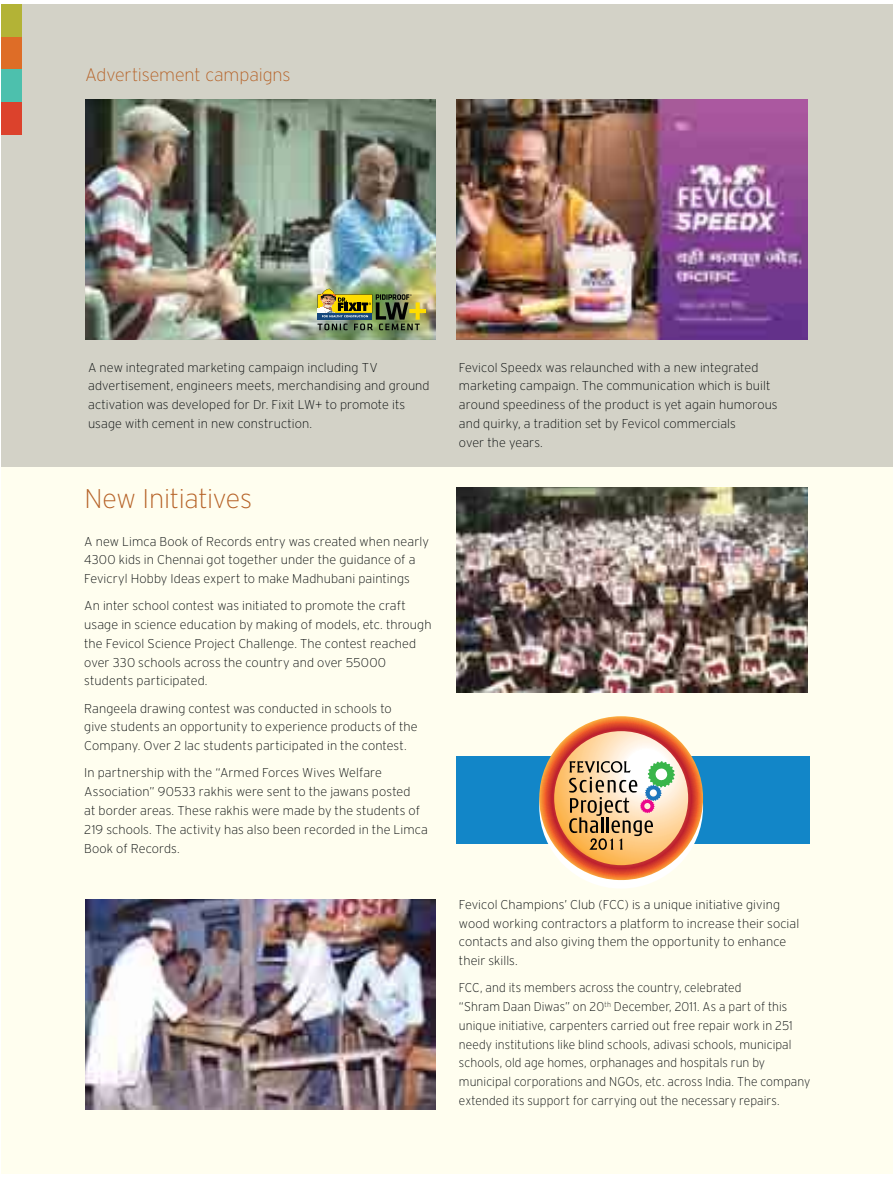
<style>
.page{position:relative;width:893px;height:1177px;background:#fff}
.page>*{position:absolute;margin:0;border:0;box-sizing:border-box;transform-origin:0 0}
.t1{font:200 27px "Interstate";letter-spacing:-.015em;color:#b66227}
.t2{font:200 18px "Interstate";letter-spacing:-.01em;color:#b66227}
.t3{font:200 12.75px/18.8px "Interstate";letter-spacing:.005em;color:#040809}
.t4{font:200 12.75px/18.8px "Interstate";letter-spacing:.005em;color:#040809;scale:.95 1}
</style>
<div class="page">
<div style="left:1px;top:5px;width:891px;height:1168px;background:#fffeef"></div>
<div style="left:1px;top:5px;width:891px;height:462px;background:#d3d2c7"></div>
<img style="left:85px;top:99px;width:351px;height:240px">
<img style="left:457px;top:99px;width:350px;height:240px">
<div style="left:456px;top:756px;width:354px;height:87px;background:#1286c8"></div>
<img style="left:457px;top:488px;width:350px;height:204px">
<img style="left:86px;top:899px;width:350px;height:210px">
<svg style="left:539px;top:716px;width:164px;height:164px"></svg>
<img style="left:317px;top:288px;width:109px;height:42px">
<div style="left:1px;top:5px;width:20px;height:32px;background:#b3b336"></div>
<div style="left:1px;top:102px;width:20px;height:32px;background:#dc422c"></div>
<div style="left:1px;top:37px;width:20px;height:33px;background:#de6d27"></div>
<div style="left:1px;top:70px;width:20px;height:32px;background:#4dc0ad"></div>
<h2 class="t2" style="left:85px;top:68px;width:207px">Advertisement campaigns</h2>
<p class="t3" style="left:88px;top:359px;width:343px">A new integrated marketing campaign including TV advertisement, engineers meets, merchandising and ground activation was developed for Dr. Fixit LW+ to promote its usage with cement in new construction.</p>
<p class="t3" style="left:459px;top:359px;width:320px">Fevicol Speedx was relaunched with a new integrated marketing campaign. The communication which is built around speediness of the product is yet again humorous and quirky, a tradition set by Fevicol commercials<br>over the years.</p>
<h1 class="t1" style="left:84px;top:488px;width:169px">New Initiatives</h1>
<p class="t3" style="left:84px;top:533px;width:346px">A new Limca Book of Records entry was created when nearly<br>4300 kids in Chennai got together under the guidance of a<br>Fevicryl Hobby Ideas expert to make Madhubani paintings</p>
<p class="t3" style="left:84px;top:597px;width:349px">An inter school contest was initiated to promote the craft usage in science education by making of models, etc. through the Fevicol Science Project Challenge. The contest reached over 330 schools across the country and over 55000 students participated.</p>
<p class="t3" style="left:84px;top:700px;width:335px">Rangeela drawing contest was conducted in schools to give students an opportunity to experience products of the<br>Company. Over 2 lac students participated in the contest.</p>
<p class="t3" style="left:84px;top:764px;width:345px">In partnership with the “Armed Forces Wives Welfare Association” 90533 rakhis were sent to the jawans posted<br>at border areas. These rakhis were made by the students of 219 schools. The activity has also been recorded in the Limca Book of Records.</p>
<p class="t3" style="left:459px;top:896px;width:342px">Fevicol Champions’ Club (FCC) is a unique initiative giving wood working contractors a platform to increase their social contacts and also giving them the opportunity to enhance their skills.</p>
<p class="t4" style="left:459px;top:979px;width:371px">FCC, and its members across the country, celebrated<br>“Shram Daan Diwas” on 20<sup>th</sup> December, 2011. As a part of this unique initiative, carpenters carried out free repair work in 251 needy institutions like blind schools, adivasi schools, municipal schools, old age homes, orphanages and hospitals run by municipal corporations and NGOs, etc. across India. The company extended its support for carrying out the necessary repairs.</p>
</div>
